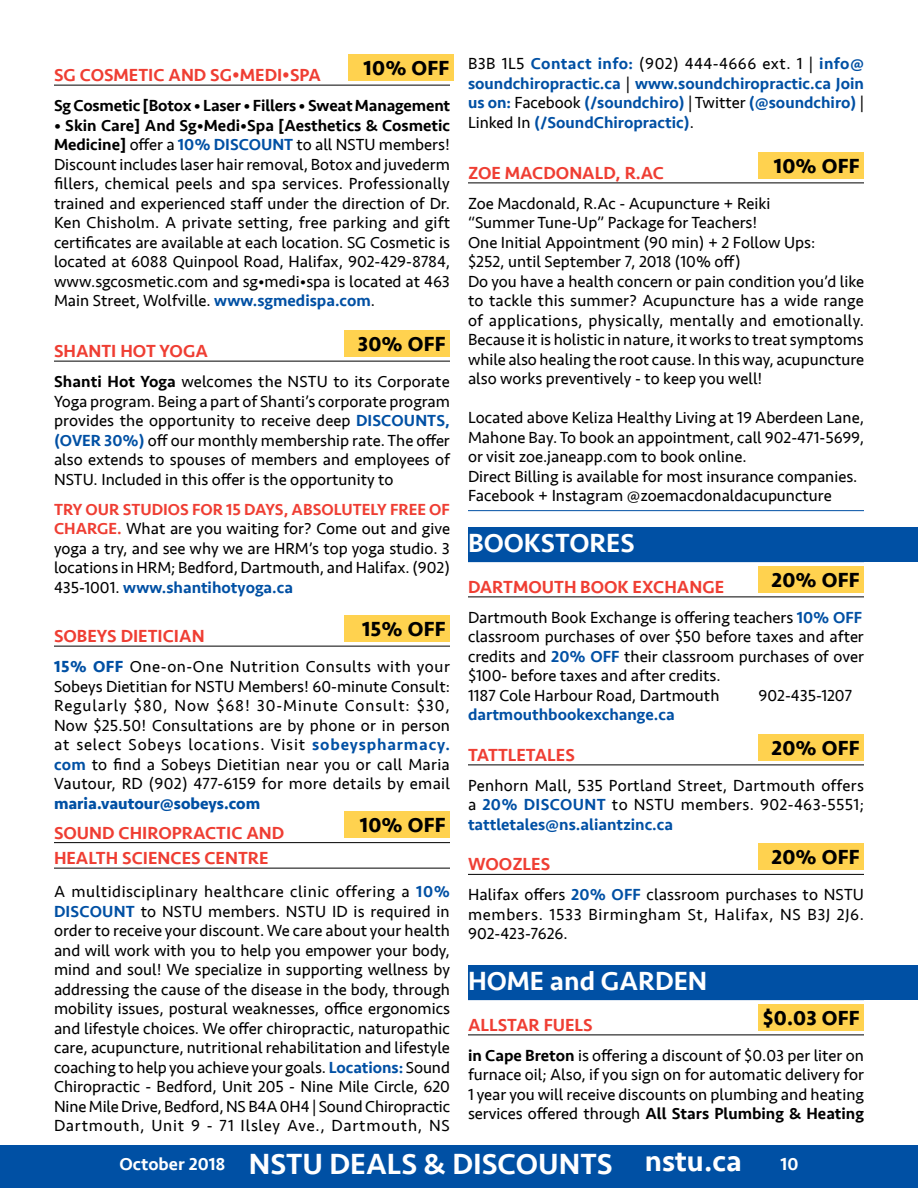
<style>
.page{position:relative;width:918px;height:1188px;background:#fff}
.page>*{position:absolute;margin:0;border:0;box-sizing:border-box;transform-origin:0 0}
.t1{font:500 30px "Seravek";color:#fff}
.t2{font:500 27px "Seravek";color:#fff}
.t3{font:700 21px "Seravek";letter-spacing:.01em;color:#000}
.t4{font:500 18px "Seravek";color:#ef3e33}
.t5{font:500 18px "Seravek";color:#fff}
.t6{font:16.5px/19.5px "Seravek";color:#000;text-align:justify}
.t7{font:500 16.5px/19.5px "Seravek";color:#0050a4;text-align:justify}
.t8{font:500 16.5px "Seravek";letter-spacing:-.01em;color:#000}
.t9{font:500 16.5px "Seravek";color:#ef3e33}
.t10{font:700 16.5px "Seravek";color:#0050a4}
.s1{font-weight:500}
.s2{font-weight:500;color:#0050a4}
.s3{font-weight:500;color:#ef3e33}
.s4{font-weight:700;color:#0050a4}
.s5{font-weight:400;color:#000}
.s6{font-size:18px}
</style>
<div class="page">
<div style="left:0;top:1145px;width:918px;height:43px;background:#0050a4"></div>
<div style="left:468px;top:527px;width:450px;height:35px;background:#0050a4"></div>
<div style="left:468px;top:965px;width:450px;height:35px;background:#0050a4"></div>
<hr style="left:54px;top:85px;width:396px;height:1px;background:#000">
<hr style="left:54px;top:361px;width:396px;height:1px;background:#000">
<hr style="left:54px;top:646px;width:396px;height:1px;background:#000">
<hr style="left:54px;top:842px;width:396px;height:1px;background:#000">
<hr style="left:54px;top:868px;width:396px;height:1px;background:#000">
<div style="left:348px;top:54px;width:106px;height:27px;background:#ffd24f"></div>
<div style="left:344px;top:330px;width:106px;height:27px;background:#ffd24f"></div>
<div style="left:344px;top:615px;width:106px;height:27px;background:#ffd24f"></div>
<div style="left:344px;top:812px;width:106px;height:26px;background:#ffd24f"></div>
<hr style="left:468px;top:183px;width:396px;height:1px;background:#000">
<hr style="left:468px;top:510px;width:396px;height:1px;background:#0050a4">
<hr style="left:468px;top:597px;width:396px;height:1px;background:#000">
<hr style="left:468px;top:765px;width:396px;height:1px;background:#000">
<hr style="left:468px;top:874px;width:396px;height:1px;background:#000">
<hr style="left:468px;top:1035px;width:396px;height:1px;background:#000">
<div style="left:758px;top:152px;width:106px;height:27px;background:#ffd24f"></div>
<div style="left:758px;top:566px;width:106px;height:27px;background:#ffd24f"></div>
<div style="left:758px;top:734px;width:106px;height:27px;background:#ffd24f"></div>
<div style="left:758px;top:843px;width:106px;height:27px;background:#ffd24f"></div>
<div style="left:758px;top:1004px;width:106px;height:27px;background:#ffd24f"></div>
<p class="t4" style="left:54px;top:64px;width:268px">SG COSMETIC and SG•MEDI•SPA</p>
<p class="t3" style="left:364px;top:51px;width:87px">10% OFF</p>
<p class="t8" style="left:54px;top:95px;width:398px">Sg Cosmetic [Botox • Laser • Fillers • Sweat Management</p>
<p class="t6" style="left:54px;top:115px;width:398px"><span class="s1">• Skin Care] And Sg•Medi•Spa [Aesthetics &amp; Cosmetic Medicine]</span> offer a <span class="s2">10% DISCOUNT</span> to all NSTU members!<br>Discount includes laser hair removal, Botox and juvederm fillers, chemical peels and spa services. Professionally trained and experienced staff under the direction of Dr.<br>Ken Chisholm. A private setting, free parking and gift certificates are available at each location. SG Cosmetic is located at 6088 Quinpool Road, Halifax, 902-429-8784, www.sgcosmetic.com and sg•medi•spa is located at 463<br>Main Street, Wolfville. <span class="s2">www.sgmedispa.com</span>.</p>
<p class="t4" style="left:54px;top:340px;width:155px">SHANTI HOT YOGA</p>
<p class="t3" style="left:358px;top:327px;width:89px">30% OFF</p>
<p class="t6" style="left:54px;top:372px;width:398px"><span class="s1">Shanti Hot Yoga</span> welcomes the NSTU to its Corporate Yoga program. Being a part of Shanti’s corporate program provides the opportunity to receive deep <span class="s2">DISCOUNTS, (OVER 30%)</span> off our monthly membership rate. The offer also extends to spouses of members and employees of NSTU. Included in this offer is the opportunity to</p>
<p class="t9" style="left:54px;top:499px;width:11px">try</p>
<p class="t9" style="left:86px;top:499px;width:13px">our</p>
<p class="t9" style="left:123px;top:499px;width:11px">studios</p>
<p class="t9" style="left:192px;top:499px;width:11px">for</p>
<p class="t9" style="left:226px;top:499px;width:29px">15 days</p>
<p class="t9" style="left:284px;top:499px;width:19px">, absolutely</p>
<p class="t9" style="left:390px;top:499px;width:10px">free</p>
<p class="t9" style="left:429px;top:499px;width:11px">of</p>
<p class="t9" style="left:54px;top:518px;width:12px">charge</p>
<p class="t6" style="left:54px;top:519px;width:398px;text-indent:63px"><span class="s3">.</span> What are you waiting for? Come out and give yoga a try, and see why we are HRM’s top yoga studio. 3 locations in HRM; Bedford, Dartmouth, and Halifax. (902)<br>435-1001. <span class="s2">www.shantihotyoga.ca</span></p>
<p class="t4" style="left:54px;top:625px;width:152px">SOBEYS DIETICIAN</p>
<p class="t3" style="left:362px;top:612px;width:85px">15% OFF</p>
<p class="t6" style="left:54px;top:657px;width:398px"><span class="s4">15% OFF</span> One-on-One Nutrition Consults with your Sobeys Dietitian for NSTU Members! 60-minute Consult:<br>Regularly $80, Now $68! 30-Minute Consult: $30, Now $25.50! Consultations are by phone or in person at select Sobeys locations. Visit <span class="s2">sobeyspharmacy. com</span> to find a Sobeys Dietitian near you or call Maria Vautour, RD (902) 477-6159 for more details by email</p>
<p class="t10" style="left:54px;top:790px;width:208px">maria.vautour@sobeys.com</p>
<p class="t4" style="left:54px;top:821px;width:23px">Sound</p>
<p class="t4" style="left:118px;top:821px;width:23px">Chiropractic</p>
<p class="t4" style="left:246px;top:821px;width:14px">and</p>
<p class="t3" style="left:360px;top:809px;width:87px">10% OFF</p>
<p class="t4" style="left:54px;top:847px;width:24px">Health</p>
<p class="t4" style="left:122px;top:847px;width:21px">Sciences</p>
<p class="t4" style="left:204px;top:847px;width:23px">Centre</p>
<p class="t6" style="left:54px;top:882px;width:398px">A multidisciplinary healthcare clinic offering a <span class="s2">10% DISCOUNT</span> to NSTU members. NSTU ID is required in order to receive your discount. We care about your health and will work with you to help you empower your body, mind and soul! We specialize in supporting wellness by addressing the cause of the disease in the body, through mobility issues, postural weaknesses, office ergonomics and lifestyle choices. We offer chiropractic, naturopathic care, acupuncture, nutritional rehabilitation and lifestyle coaching to help you achieve your goals. <span class="s2">Locations:</span> Sound Chiropractic - Bedford, Unit 205 - Nine Mile Circle, 620<br>Nine Mile Drive, Bedford, NS B4A 0H4 | Sound Chiropractic Dartmouth, Unit 9 - 71 Ilsley Ave., Dartmouth, NS</p>
<p class="t7" style="left:468px;top:54px;width:398px"><span class="s5">B3B 1L5</span> Contact info: <span class="s5">(902) 444-4666 ext. 1 |</span> info@ soundchiropractic.ca <span class="s5">|</span> www.soundchiropractic.ca Join us on: <span class="s5">Facebook</span> (/soundchiro) <span class="s5">| Twitter</span> (@soundchiro) <span class="s5">| Linked In</span> (/SoundChiropractic)<span class="s5">.</span></p>
<p class="t4" style="left:468px;top:162px;width:51px">Zoe macdonald</p>
<p class="t4" style="left:616px;top:162px;width:38px">, r.ac</p>
<p class="t3" style="left:774px;top:149px;width:87px">10% OFF</p>
<p class="t6" style="left:468px;top:193px;width:398px;text-align:left">Zoe Macdonald, R.Ac - Acupuncture + Reiki<br>“Summer Tune-Up” Package for Teachers!<br>One Initial Appointment (90 min) + 2 Follow Ups:<br>$252, until September 7, 2018 (10% off)<br>Do you have a health concern or pain condition you’d like to tackle this summer? Acupuncture has a wide range of applications, physically, mentally and emotionally.<br>Because it is holistic in nature, it works to treat symptoms while also healing the root cause. In this way, acupuncture also works preventively - to keep you well!</p>
<p class="t6" style="left:468px;top:408px;width:398px;text-align:left">Located above Keliza Healthy Living at 19 Aberdeen Lane, Mahone Bay. To book an appointment, call 902-471-5699, or visit zoe.janeapp.com to book online.<br>Direct Billing is available for most insurance companies.<br>Facebook + Instagram @zoemacdonaldacupuncture</p>
<h2 class="t2" style="left:468px;top:527px;width:168px">BOOKSTORES</h2>
<p class="t4" style="left:468px;top:576px;width:258px">DARTMOUTH BOOK EXCHANGE</p>
<p class="t3" style="left:771px;top:563px;width:90px">20% OFF</p>
<p class="t6" style="left:468px;top:607px;width:398px;text-align:left">Dartmouth Book Exchange is offering teachers <span class="s2">10% OFF </span>classroom purchases of over $50 before taxes and after credits and <span class="s2">20% OFF</span> their classroom purchases of over $100- before taxes and after credits.<br>1187 Cole Harbour Road, Dartmouth</p>
<p class="t6" style="left:758px;top:685px;width:95px">902-435-1207</p>
<p class="t7" style="left:468px;top:705px;width:208px">dartmouthbookexchange.ca</p>
<p class="t4" style="left:468px;top:744px;width:108px">TATTLETALES</p>
<p class="t3" style="left:771px;top:731px;width:90px">20% OFF</p>
<p class="t6" style="left:468px;top:775px;width:398px">Penhorn Mall, 535 Portland Street, Dartmouth offers a <span class="s2">20% DISCOUNT</span> to NSTU members. 902-463-5551; <span class="s2">tattletales@ns.aliantzinc.ca</span></p>
<p class="t4" style="left:468px;top:853px;width:84px">WOOZLES</p>
<p class="t3" style="left:771px;top:840px;width:90px">20% OFF</p>
<p class="t6" style="left:468px;top:885px;width:398px">Halifax offers <span class="s2">20% OFF</span> classroom purchases to NSTU members. 1533 Birmingham St, Halifax, NS B3J 2J6.<br>902-423-7626.</p>
<h2 class="t2" style="left:468px;top:965px;width:241px">HOME and GARDEN</h2>
<p class="t4" style="left:468px;top:1014px;width:126px">ALLSTAR FUELS</p>
<p class="t3" style="left:763px;top:1001px;width:98px">$0.03 OFF</p>
<p class="t6" style="left:468px;top:1045px;width:398px"><span class="s1">in Cape Breton</span> is offering a discount of $0.03 per liter on furnace oil; Also, if you sign on for automatic delivery for 1 year you will receive discounts on plumbing and heating services offered through <span class="s1">All Stars Plumbing &amp; Heating</span></p>
<h1 class="t1" style="left:119px;top:1146px;width:624px"><span class="s6">October 2018</span> NSTU DEALS &amp; DISCOUNTS nstu.ca</h1>
<p class="t5" style="left:781px;top:1153px;width:19px">10</p>
</div>
